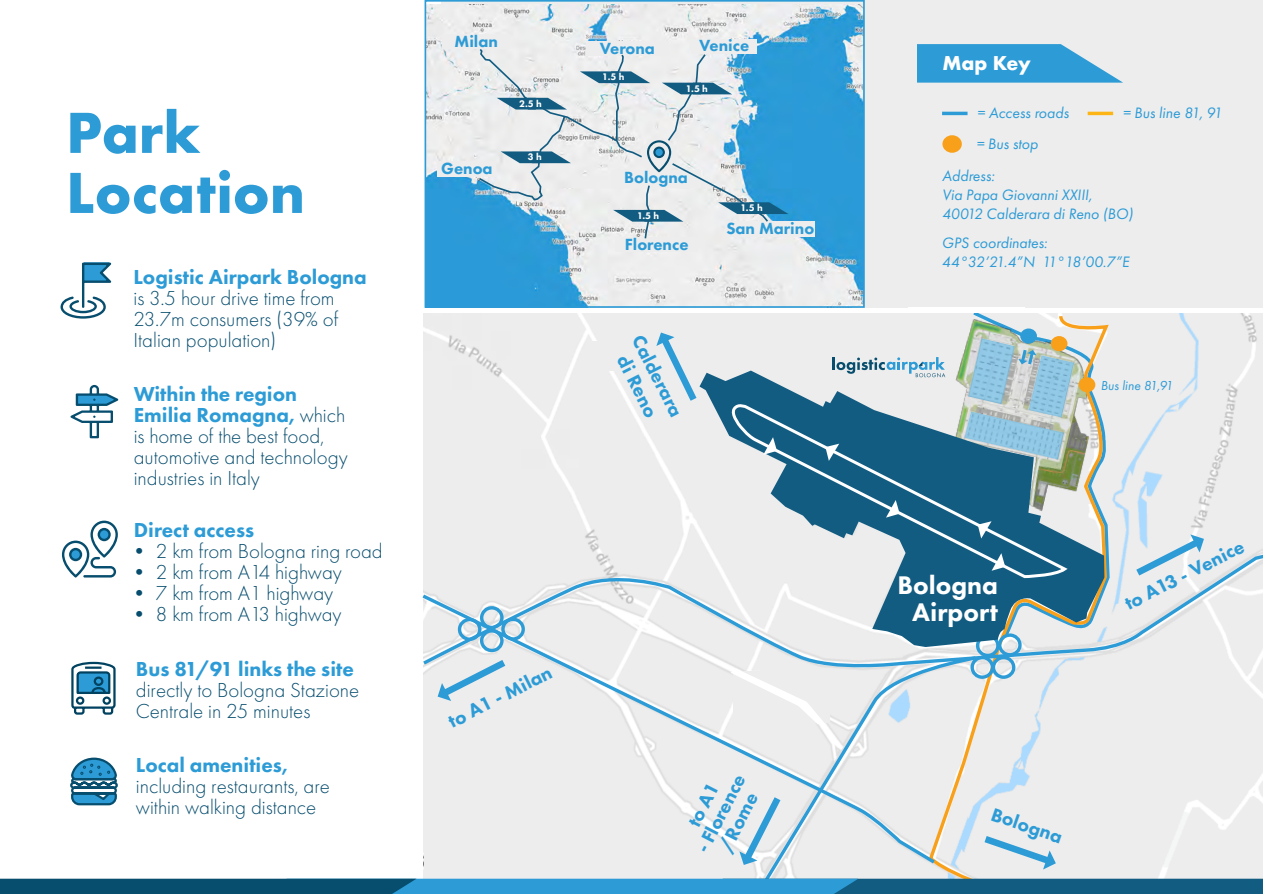
<style>
.page{position:relative;width:1263px;height:894px;background:#fff}
.page>*{position:absolute;margin:0;border:0;box-sizing:border-box;transform-origin:0 0}
.t1{font:700 60px/60px "Futura";color:#2c9bd6}
.t2{font:800 26.4px/27.2px "Futura PT";color:#fff;text-align:center}
.t3{font:300 21px/21px "Futura PT";color:#064d6e}
.t4{font:800 21px "Futura PT";color:#2c9bd6}
.t5{font:700 20.85px "Futura";letter-spacing:-.015em;color:#fff}
.t6{font:800 19.5px/19.5px "Futura PT";color:#2c9bd6;text-align:center}
.t7{font:800 16.8px "Futura PT";color:#2c9bd6}
.t8{font:italic 15.6px/18.8px "Futura PT";color:#2c9bd6}
.t9{font:italic 13.5px "Futura PT";color:#2c9bd6}
.t10{font:800 9.9px "Futura PT";color:#fff}
.s1{font-weight:800;color:#2c9bd6}
</style>
<div class="page">
<div style="left:424px;top:313px;width:839px;height:565px;background:#ededed"></div>
<div style="left:831px;top:349px;width:31px;height:29px;background:#ededed"></div>
<img style="left:915px;top:307px;width:296px;height:238px">
<svg style="left:927px;top:313px;width:252px;height:565px;background:#e8eaea"></svg>
<div style="left:441px;top:0;width:822px;height:307px;background:#ededed"></div>
<div style="left:423px;top:671px;width:320px;height:195px;background:#ededed"></div>
<svg style="left:422px;top:545px;width:841px;height:126px;background:#e3e8eb"></svg>
<svg style="left:743px;top:654px;width:235px;height:224px;background:#e1e7e9"></svg>
<div style="left:991px;top:655px;width:24px;height:23px;border:3px solid #2c9bd6;border-radius:50%"></div>
<div style="left:970px;top:655px;width:24px;height:23px;border:3px solid #2c9bd6;border-radius:50%"></div>
<div style="left:998px;top:633px;width:23px;height:23px;border:3px solid #2c9bd6;border-radius:50%"></div>
<div style="left:976px;top:634px;width:23px;height:23px;border:3px solid #2c9bd6;border-radius:50%"></div>
<svg style="left:699px;top:370px;width:405px;height:276px;background:#a2bac3"></svg>
<svg style="left:437px;top:659px;width:68px;height:41px;background:#c9dde8"></svg>
<svg style="left:739px;top:797px;width:41px;height:67px;background:#c7dde8"></svg>
<svg style="left:984px;top:835px;width:71px;height:34px;background:#c3dbe8"></svg>
<svg style="left:1136px;top:534px;width:68px;height:41px;background:#c7dde9"></svg>
<svg style="left:61px;top:262px;width:50px;height:56px"></svg>
<svg style="left:62px;top:520px;width:56px;height:57px"></svg>
<hr style="left:1087px;top:112px;width:26px;height:3px;background:#fcb515">
<svg style="left:917px;top:44px;width:206px;height:39px;background:#4aa7d9"></svg>
<div style="left:587px;top:341px;width:118px;height:29px;background:#ededed"></div>
<div style="left:733px;top:671px;width:97px;height:51px;background:#ededed"></div>
<svg style="left:726px;top:403px;width:342px;height:176px;background:#6290a7"></svg>
<svg style="left:825px;top:443px;width:14px;height:17px"></svg>
<svg style="left:977px;top:521px;width:14px;height:17px"></svg>
<svg style="left:763px;top:437px;width:14px;height:17px"></svg>
<svg style="left:991px;top:553px;width:14px;height:17px"></svg>
<svg style="left:886px;top:500px;width:13px;height:17px"></svg>
<img style="left:427px;top:4px;width:434px;height:301px">
<div style="left:424px;top:0;width:440px;height:308px;border:2px solid #2c9bd6"></div>
<div style="left:442px;top:34px;width:68px;height:15px;background:#ededed"></div>
<div style="left:615px;top:237px;width:83px;height:15px;background:#ededed"></div>
<div style="left:586px;top:41px;width:82px;height:15px;background:#ededed"></div>
<div style="left:691px;top:39px;width:66px;height:14px;background:#ededed"></div>
<div style="left:725px;top:221px;width:90px;height:16px;background:#ededed"></div>
<div style="left:437px;top:161px;width:59px;height:16px;background:#ededed"></div>
<svg style="left:70px;top:385px;width:48px;height:53px"></svg>
<svg style="left:0;top:878px;width:1263px;height:15px;background:#20739c"></svg>
<svg style="left:477px;top:47px;width:311px;height:193px"></svg>
<div style="left:1078px;top:377px;width:17px;height:15px;background:#f9a01b;border-radius:50%"></div>
<div style="left:942px;top:135px;width:19px;height:18px;background:#f9a01b;border-radius:50%"></div>
<div style="left:480px;top:606px;width:23px;height:23px;border:3px solid #2c9bd6;border-radius:50%"></div>
<div style="left:480px;top:629px;width:23px;height:23px;border:3px solid #2c9bd6;border-radius:50%"></div>
<div style="left:501px;top:617px;width:24px;height:23px;border:3px solid #2c9bd6;border-radius:50%"></div>
<div style="left:458px;top:617px;width:23px;height:23px;border:3px solid #2c9bd6;border-radius:50%"></div>
<hr style="left:942px;top:112px;width:25px;height:3px;background:#2c9bd6">
<div style="left:424px;top:803px;width:89px;height:69px;background:#ededed"></div>
<svg style="left:730px;top:668px;width:94px;height:56px"></svg>
<svg style="left:71px;top:661px;width:45px;height:54px"></svg>
<div style="left:1020px;top:328px;width:17px;height:15px;background:#2c9bd6;border-radius:50%"></div>
<div style="left:908px;top:307px;width:116px;height:6px;background:#fff"></div>
<svg style="left:70px;top:757px;width:48px;height:49px"></svg>
<svg style="left:1050px;top:336px;width:17px;height:15px"></svg>
<svg style="left:832px;top:357px;width:113px;height:20px"></svg>
<svg style="left:964px;top:338px;width:110px;height:121px;background:#9ec0ca"></svg>
<svg style="left:656px;top:332px;width:40px;height:68px"></svg>
<h1 class="t1" style="left:66px;top:99px;width:240px">Park<br>Location</h1>
<p class="t4" style="left:133px;top:264px;width:235px">Logistic Airpark Bologna</p>
<p class="t3" style="left:133px;top:288px;width:206px">is 3.5 hour drive time from<br>23.7m consumers (39% of<br>Italian population)</p>
<p class="t3" style="left:134px;top:383px;width:215px"><span class="s1">Within the region<br>Emilia Romagna,</span> which is home of the best food, automotive and technology industries in Italy</p>
<p class="t4" style="left:134px;top:516px;width:122px">Direct access</p>
<p class="t3" style="left:129px;top:540px;width:255px">• 2 km from Bologna ring road</p>
<p class="t3" style="left:129px;top:561px;width:214px">• 2 km from A14 highway</p>
<p class="t3" style="left:129px;top:582px;width:206px">• 7 km from A1 highway</p>
<p class="t3" style="left:129px;top:603px;width:214px">• 8 km from A13 highway</p>
<p class="t4" style="left:136px;top:655px;width:219px">Bus 81/91 links the site</p>
<p class="t3" style="left:136px;top:679px;width:225px">directly to Bologna Stazione<br>Centrale in 25 minutes</p>
<p class="t4" style="left:136px;top:751px;width:153px">Local amenities,</p>
<p class="t3" style="left:136px;top:775px;width:196px">including restaurants, are within walking distance</p>
<p class="t7" style="left:454px;top:31px;width:45px">Milan</p>
<p class="t7" style="left:441px;top:157px;width:53px">Genoa</p>
<p class="t10" style="left:519px;top:97px;width:24px">2.5 h</p>
<p class="t10" style="left:528px;top:151px;width:15px">3 h</p>
<p class="t7" style="left:600px;top:37px;width:57px">Verona</p>
<p class="t7" style="left:699px;top:35px;width:52px">Venice</p>
<p class="t10" style="left:602px;top:71px;width:24px">1.5 h</p>
<p class="t10" style="left:686px;top:82px;width:24px">1.5 h</p>
<p class="t7" style="left:624px;top:167px;width:65px">Bologna</p>
<p class="t10" style="left:637px;top:209px;width:24px">1.5 h</p>
<p class="t7" style="left:625px;top:233px;width:65px">Florence</p>
<p class="t6" style="left:647px;top:331px;width:90px;line-height:22.5px;rotate:63deg">Calderara di Reno</p>
<p class="t10" style="left:740px;top:201px;width:24px">1.5 h</p>
<p class="t7" style="left:726px;top:218px;width:89px">San Marino</p>
<p class="t6" style="left:445px;top:713px;width:115px;rotate:-27deg">to A1 - Milan</p>
<p class="t6" style="left:692px;top:846px;width:87px;rotate:-63deg">- Florence /Rome</p>
<p class="t6" style="left:684px;top:820px;width:48px;rotate:-63deg">to A1</p>
<p class="t5" style="left:942px;top:48px;width:90px">Map Key</p>
<p class="t8" style="left:977px;top:103px;width:93px">= Access roads</p>
<p class="t8" style="left:976px;top:135px;width:63px">= Bus stop</p>
<p class="t8" style="left:1122px;top:103px;width:101px">= Bus line 81, 91</p>
<p class="t8" style="left:942px;top:166px;width:192px">Address:<br>Via Papa Giovanni XXIII,<br>40012 Calderara di Reno (BO)</p>
<p class="t8" style="left:942px;top:233px;width:189px">GPS coordinates:<br>44°32’21.4”N 11°18’00.7”E</p>
<p class="t2" style="left:897px;top:571px;width:102px">Bologna<br>Airport</p>
<p class="t9" style="left:1100px;top:377px;width:74px">Bus line 81,91</p>
<p class="t6" style="left:1121px;top:595px;width:133px;rotate:-27deg">to A13 - Venice</p>
<p class="t6" style="left:995px;top:803px;width:76px;rotate:19deg">Bologna</p>
</div>
